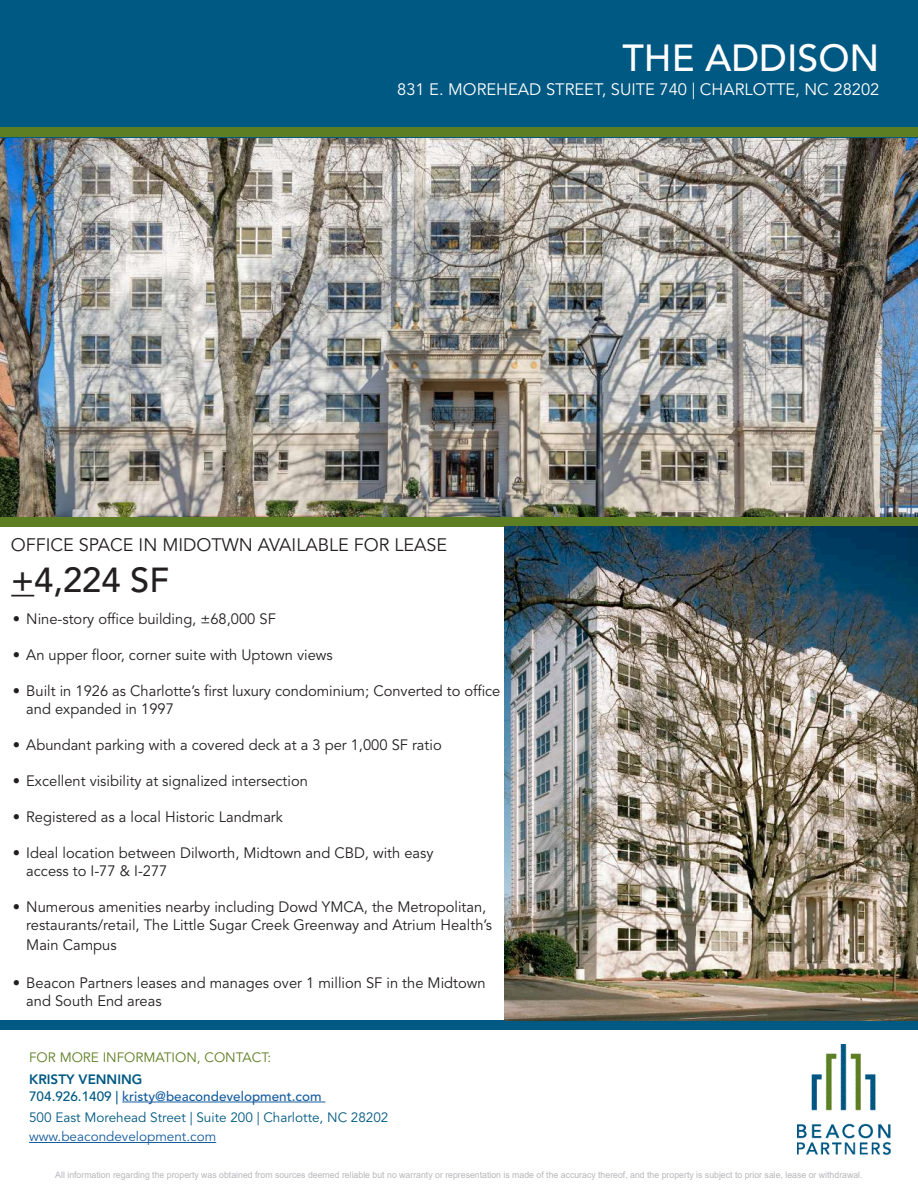
<style>
.page{position:relative;width:918px;height:1188px;background:#fff}
.page>*{position:absolute;margin:0;border:0;box-sizing:border-box;transform-origin:0 0}
.t1{font:500 37.5px "Avenir LT Std";color:#fff}
.t2{font:500 34.5px "Avenir LT Std";color:#231f20}
.t3{font:18px "Avenir LT Std";color:#231f20}
.t4{font:16.5px "Avenir LT Std";color:#fff}
.t5{font:15px/18px "Avenir LT Std";color:#231f20}
.t6{font:500 13.5px/16.5px "Avenir LT Std";color:#175d9e}
.t7{font:13.5px "Avenir LT Std";color:#005982}
.t8{font:13.5px "Avenir LT Std";color:#5e7e23}
.t9{font:13.5px "Avenir LT Std";color:#175d9e}
.t10{font:9px "Arial";color:#b6b7bb}
.s1{font-weight:800;color:#005982}
.s2{color:#005982}
</style>
<div class="page">
<div style="left:0;top:0;width:918px;height:138px;background:#005982"></div>
<div style="left:0;top:127px;width:918px;height:10px;background:#5e7e23"></div>
<img style="left:798px;top:1045px;width:92px;height:110px">
<div style="left:0;top:1020px;width:918px;height:10px;background:#005982"></div>
<svg style="left:11px;top:595px;width:23px;height:1px"></svg>
<div style="left:0;top:517px;width:918px;height:10px;background:#5e7e23"></div>
<hr style="left:122px;top:1102px;width:203px;height:1px;background:#175d9e">
<hr style="left:29px;top:1142px;width:187px;height:1px;background:#175d9e">
<img style="left:0;top:138px;width:918px;height:378px">
<img style="left:504px;top:527px;width:414px;height:493px">
<h1 class="t1" style="left:622px;top:36px;width:258px">THE ADDISON</h1>
<p class="t4" style="left:397px;top:79px;width:484px">831 E. MOREHEAD STREET, SUITE 740 | CHARLOTTE, NC 28202</p>
<p class="t3" style="left:11px;top:535px;width:438px">OFFICE SPACE IN MIDOTWN AVAILABLE FOR LEASE</p>
<h2 class="t2" style="left:11px;top:560px;width:159px">+4,224 SF</h2>
<p class="t5" style="left:13px;top:610px;width:265px">• Nine-story office building, ±68,000 SF</p>
<p class="t5" style="left:13px;top:646px;width:321px">• An upper floor, corner suite with Uptown views</p>
<p class="t5" style="left:26px;top:682px;width:476px;text-indent:-13px">• Built in 1926 as Charlotte’s first luxury condominium; Converted to office and expanded in 1997</p>
<p class="t5" style="left:13px;top:736px;width:430px">• Abundant parking with a covered deck at a 3 per 1,000 SF ratio</p>
<p class="t5" style="left:13px;top:772px;width:297px">• Excellent visibility at signalized intersection</p>
<p class="t5" style="left:13px;top:808px;width:272px">• Registered as a local Historic Landmark</p>
<p class="t5" style="left:26px;top:844px;width:409px;text-indent:-13px">• Ideal location between Dilworth, Midtown and CBD, with easy access to I-77 &amp; I-277</p>
<p class="t5" style="left:26px;top:898px;width:467px;text-indent:-13px">• Numerous amenities nearby including Dowd YMCA, the Metropolitan, restaurants/retail, The Little Sugar Creek Greenway and Atrium Health’s</p>
<p class="t5" style="left:26px;top:936px;width:92px">Main Campus</p>
<p class="t5" style="left:26px;top:974px;width:461px;text-indent:-13px">• Beacon Partners leases and manages over 1 million SF in the Midtown and South End areas</p>
<p class="t8" style="left:29px;top:1049px;width:244px">FOR MORE INFORMATION, CONTACT:</p>
<p class="t6" style="left:29px;top:1072px;width:294px"><span class="s1">KRISTY VENNING<br></span><span class="s2">704.926.1409 |</span> kristy@beacondevelopment.com</p>
<p class="t7" style="left:29px;top:1109px;width:361px">500 East Morehead Street | Suite 200 | Charlotte, NC 28202</p>
<p class="t9" style="left:29px;top:1129px;width:189px">www.beacondevelopment.com</p>
<p class="t10" style="left:55px;top:1169px;width:809px">All information regarding the property was obtained from sources deemed reliable but no warranty or representation is made of the accuracy thereof, and the property is subject to prior sale, lease or withdrawal.</p>
</div>
